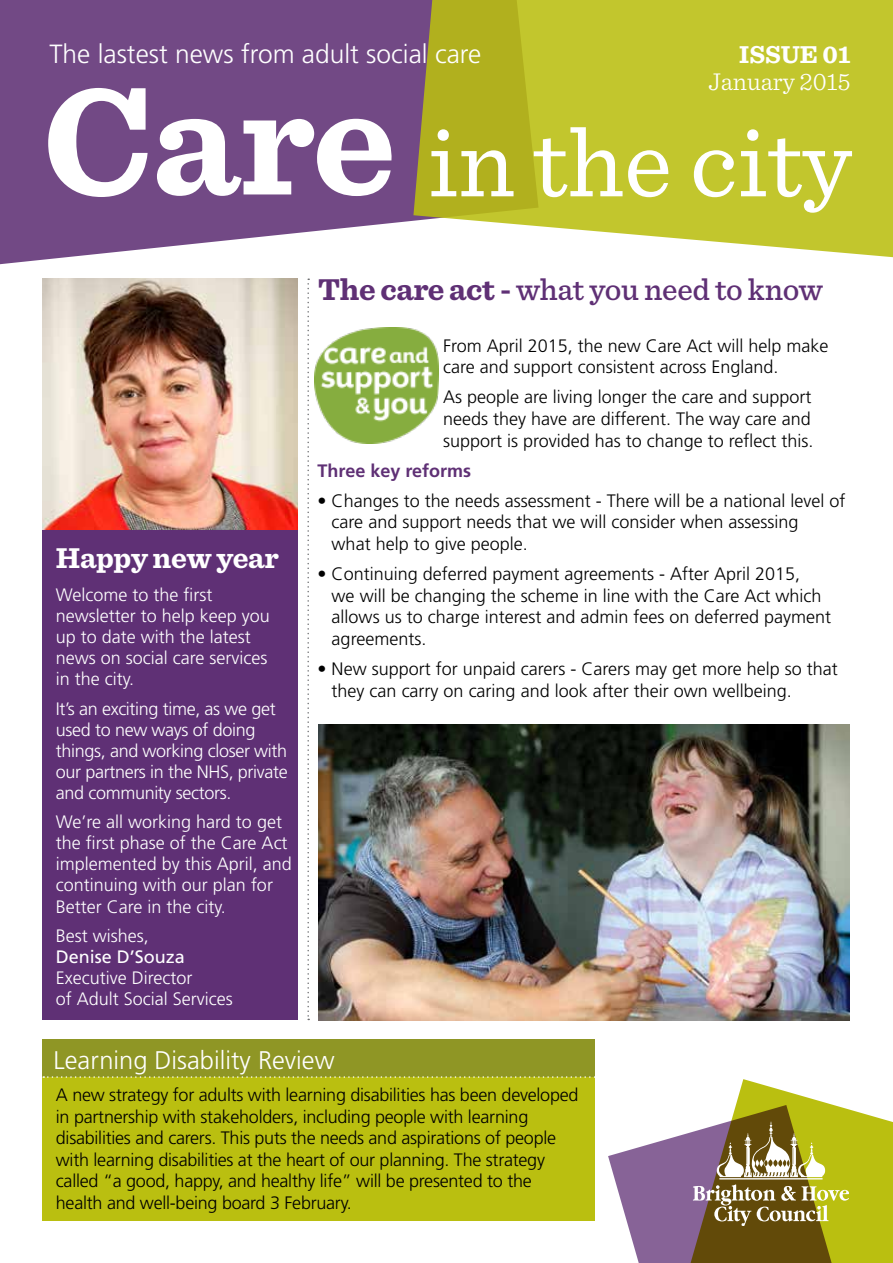
<style>
.page{position:relative;width:893px;height:1263px;background:#fff}
.page>*{position:absolute;margin:0;border:0;box-sizing:border-box;transform-origin:0 0}
.t1{font:100.5px "Sentinel";color:#fff}
.t2{font:500 31.5px "Sentinel";letter-spacing:-.01em;color:#5f3075}
.t3{font:700 30px "Sentinel";letter-spacing:-.01em;color:#fff}
.t4{font:300 26.25px "Frutiger";color:#fff}
.t5{font:300 25.5px "Frutiger";color:#fff}
.t6{font:300 25.5px "Sentinel";color:#fff}
.t7{font:700 25.5px "Sentinel";color:#fff}
.t8{font:300 18px/21.6px "Frutiger";color:#000}
.t9{font:300 18px/21px "Frutiger";color:#fff}
.t10{font:300 18px/21px "Frutiger";letter-spacing:-.02em;color:#fff}
.t11{font:700 18px "Frutiger";color:#5f3075}
.t12{font:18px "Frutiger";color:#fff}
.s1{font-weight:700;font-size:157.95px}
.s2{font-weight:700}
</style>
<div class="page">
<svg style="left:0;top:0;width:413px;height:265px;background:#7d588f"></svg>
<svg style="left:307px;top:279px;width:2px;height:741px"></svg>
<div style="left:43px;top:529px;width:255px;height:491px;background:#5f3075"></div>
<img style="left:43px;top:279px;width:255px;height:250px">
<svg style="left:413px;top:0;width:480px;height:258px;background:#c0c041"></svg>
<div style="left:43px;top:1039px;width:552px;height:38px;background:#8f9625"></div>
<svg style="left:43px;top:1076px;width:850px;height:187px"></svg>
<img style="left:315px;top:327px;width:124px;height:116px">
<img style="left:319px;top:725px;width:530px;height:295px">
<h3 class="t4" style="left:49px;top:39px;width:433px">The lastest news from adult social care</h3>
<h3 class="t7" style="left:739px;top:34px;width:113px">ISSUE 01</h3>
<h3 class="t6" style="left:708px;top:62px;width:144px">January 2015</h3>
<h1 class="t1" style="left:43px;top:87px;width:811px"><span class="s1">Care</span> in the city</h1>
<h3 class="t3" style="left:56px;top:535px;width:224px">Happy new year</h3>
<p class="t9" style="left:56px;top:585px;width:216px">Welcome to the first newsletter to help keep you up to date with the latest news on social care services in the city.</p>
<p class="t10" style="left:56px;top:698px;width:233px">It’s an exciting time, as we get used to new ways of doing things, and working closer with our partners in the NHS, private and community sectors.</p>
<p class="t9" style="left:56px;top:812px;width:237px">We’re all working hard to get the first phase of the Care Act implemented by this April, and continuing with our plan for<br>Better Care in the city.</p>
<p class="t9" style="left:56px;top:925px;width:95px">Best wishes,</p>
<p class="t12" style="left:56px;top:946px;width:131px">Denise D’Souza</p>
<p class="t9" style="left:56px;top:967px;width:178px">Executive Director<br>of Adult Social Services</p>
<h2 class="t2" style="left:318px;top:265px;width:506px"><span class="s2">The care act -</span> what you need to know</h2>
<p class="t8" style="left:443px;top:335px;width:387px">From April 2015, the new Care Act will help make care and support consistent across England.</p>
<p class="t8" style="left:443px;top:386px;width:372px">As people are living longer the care and support needs they have are different. The way care and support is provided has to change to reflect this.</p>
<p class="t11" style="left:318px;top:460px;width:155px">Three key reforms</p>
<p class="t8" style="left:332px;top:490px;width:515px;text-indent:-14px">• Changes to the needs assessment - There will be a national level of care and support needs that we will consider when assessing<br>what help to give people.</p>
<p class="t8" style="left:332px;top:563px;width:501px;text-indent:-14px">• Continuing deferred payment agreements - After April 2015,<br>we will be changing the scheme in line with the Care Act which allows us to charge interest and admin fees on deferred payment agreements.</p>
<p class="t8" style="left:332px;top:658px;width:508px;text-indent:-14px">• New support for unpaid carers - Carers may get more help so that they can carry on caring and look after their own wellbeing.</p>
<h3 class="t5" style="left:54px;top:1045px;width:282px">Learning Disability Review</h3>
<p class="t8" style="left:56px;top:1084px;width:524px">A new strategy for adults with learning disabilities has been developed in partnership with stakeholders, including people with learning disabilities and carers. This puts the needs and aspirations of people with learning disabilities at the heart of our planning. The strategy called “a good, happy, and healthy life” will be presented to the health and well-being board 3 February.</p>
</div>
